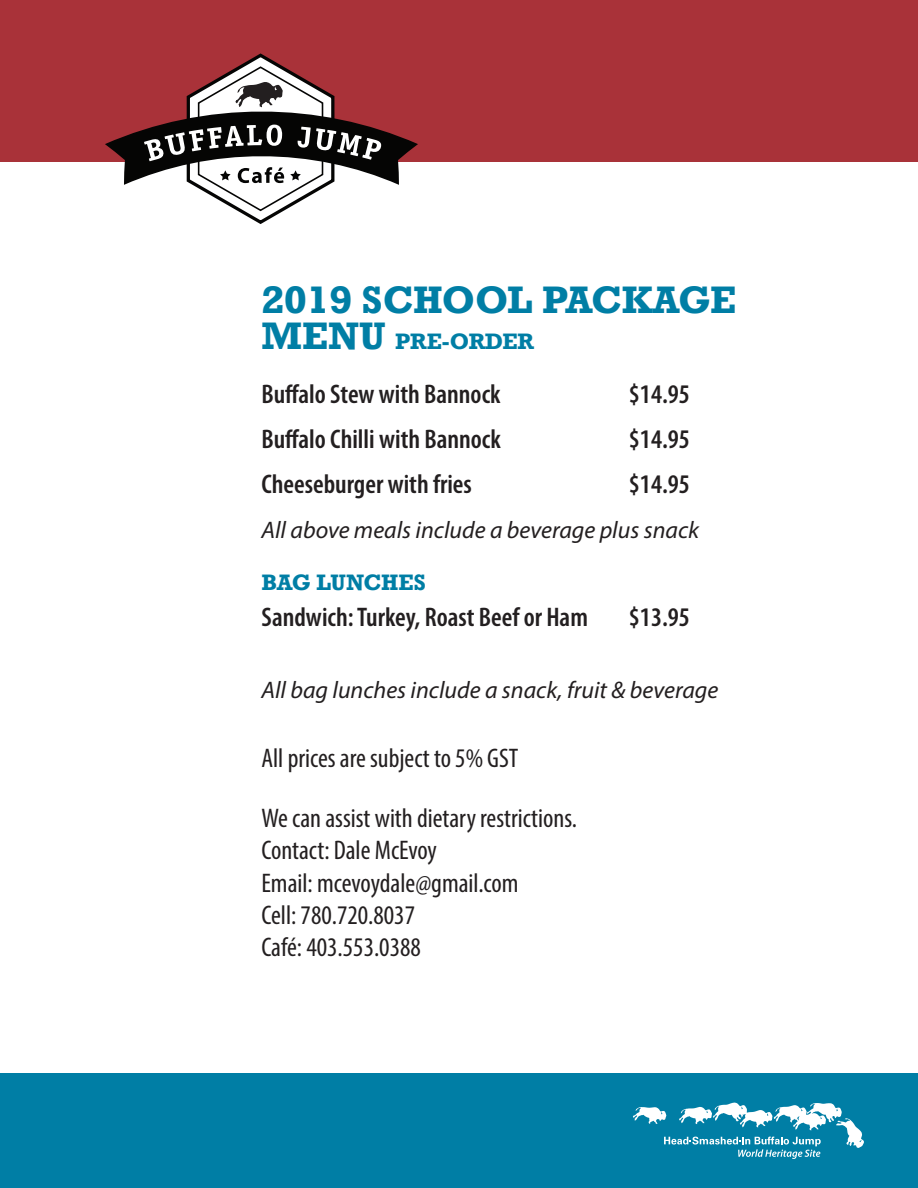
<style>
.page{position:relative;width:918px;height:1188px;background:#fff}
.page>*{position:absolute;margin:0;border:0;box-sizing:border-box;transform-origin:0 0}
.t1{font:700 36px "Rockwell";color:#007ea5}
.t2{font:condensed 27px "Myriad Pro";color:#231f20}
.t3{font:600 condensed 27px "Myriad Pro";color:#231f20}
.t4{font:italic 24px "Myriad Pro";color:#231f20}
.t5{font:700 21px "Rockwell";letter-spacing:-.005em;color:#007ea5}
.s1{font-size:36px}
</style>
<div class="page">
<div style="left:0;top:0;width:918px;height:162px;background:#a93239"></div>
<div style="left:0;top:1074px;width:918px;height:114px;background:#007ea5"></div>
<svg style="left:105px;top:53px;width:313px;height:171px"></svg>
<svg style="left:633px;top:1103px;width:231px;height:56px"></svg>
<p class="t1" style="left:261px;top:277px;width:476px">2019 SCHOOL PACKAGE</p>
<p class="t5" style="left:261px;top:328px;width:274px"><span class="s1">MENU</span> PRE-ORDER</p>
<p class="t3" style="left:261px;top:378px;width:241px">Buffalo Stew with Bannock</p>
<p class="t3" style="left:629px;top:378px;width:62px">$14.95</p>
<p class="t3" style="left:261px;top:423px;width:241px">Buffalo Chilli with Bannock</p>
<p class="t3" style="left:629px;top:423px;width:62px">$14.95</p>
<p class="t3" style="left:261px;top:468px;width:212px">Cheeseburger with fries</p>
<p class="t3" style="left:629px;top:468px;width:62px">$14.95</p>
<p class="t4" style="left:261px;top:515px;width:439px">All above meals include a beverage plus snack</p>
<p class="t5" style="left:261px;top:569px;width:166px">BAG LUNCHES</p>
<p class="t3" style="left:261px;top:601px;width:328px">Sandwich: Turkey, Roast Beef or Ham</p>
<p class="t3" style="left:629px;top:601px;width:62px">$13.95</p>
<p class="t4" style="left:261px;top:675px;width:458px">All bag lunches include a snack, fruit &amp; beverage</p>
<p class="t2" style="left:261px;top:742px;width:258px">All prices are subject to 5% GST</p>
<p class="t2" style="left:261px;top:801px;width:317px">We can assist with dietary restrictions.</p>
<p class="t2" style="left:261px;top:834px;width:177px">Contact: Dale McEvoy</p>
<p class="t2" style="left:261px;top:866px;width:259px">Email: mcevoydale@gmail.com</p>
<p class="t2" style="left:261px;top:899px;width:155px">Cell: 780.720.8037</p>
<p class="t2" style="left:261px;top:931px;width:161px">Café: 403.553.0388</p>
</div>
